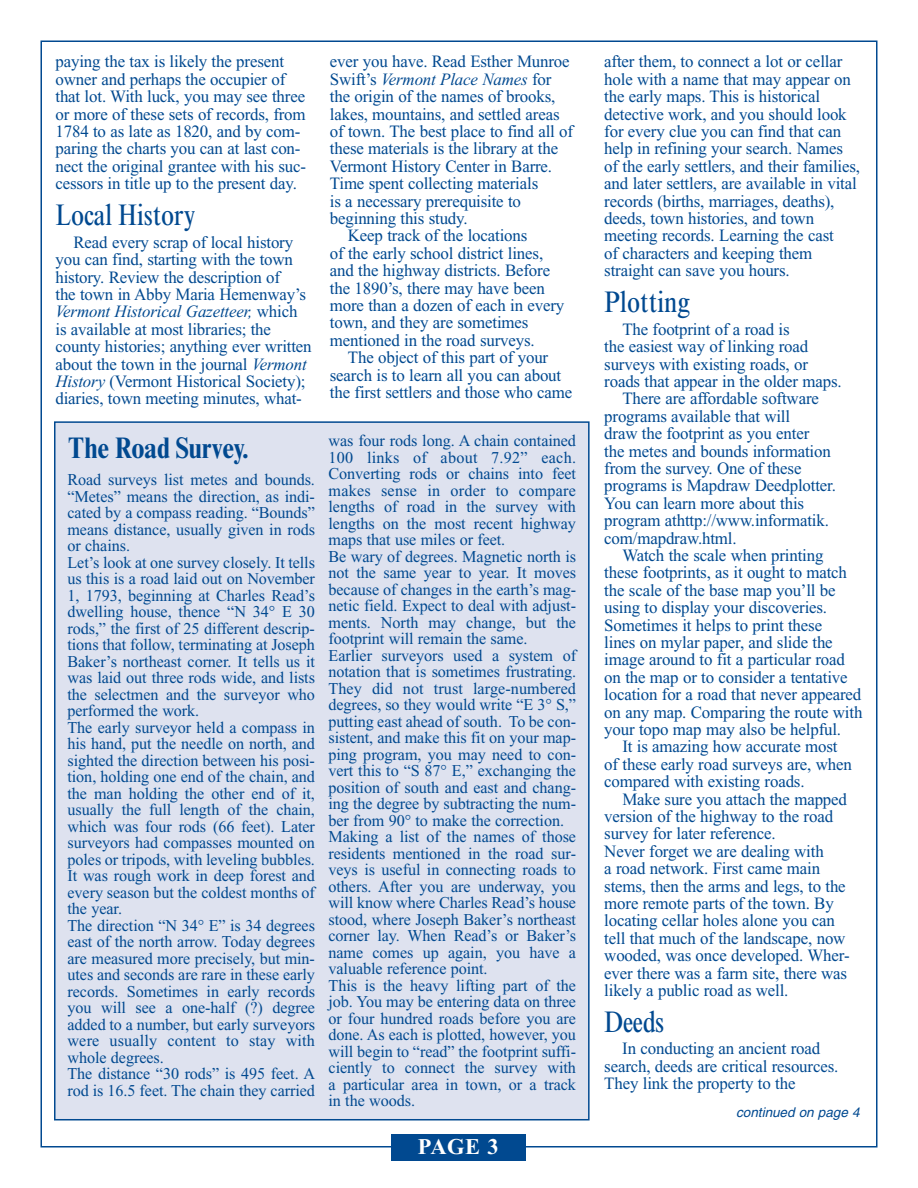
<style>
.page{position:relative;width:918px;height:1188px;background:#fff}
.page>*{position:absolute;margin:0;border:0;box-sizing:border-box;transform-origin:0 0}
.t1{font:condensed 30px "Times New Roman";letter-spacing:-.01em;color:#014990}
.t2{font:700 condensed 30px "Times New Roman";letter-spacing:-.01em;color:#014990}
.t3{font:700 22.5px "Times New Roman";color:#fff}
.t4{font:17.25px/17.4px "Times New Roman";letter-spacing:-.01em;color:#014990}
.t5{font:italic 17.25px "Times New Roman";letter-spacing:-.01em;color:#014990}
.t6{font:16.5px/16.5px "Times New Roman";letter-spacing:-.005em;color:#014990}
.t7{font:italic 13.5px "Helvetica";color:#014990}
.s1{font-style:italic}
.s2{font-style:normal}
</style>
<div class="page">
<div style="left:391px;top:1134px;width:135px;height:27px;background:#014990"></div>
<div style="left:55px;top:422px;width:534px;height:698px;background:#dee2ef"></div>
<p class="t4" style="left:55px;top:55px;width:252px">paying the tax is likely the present owner and perhaps the occupier of that lot. With luck, you may see three or more of these sets of records, from 1784 to as late as 1820, and by com&shy;paring the charts you can at last con&shy;nect the original grantee with his suc&shy;cessors in title up to the present day.</p>
<h1 class="t1" style="left:55px;top:204px;width:141px">Local History</h1>
<p class="t4" style="left:55px;top:235px;width:258px;text-indent:18px">Read every scrap of local history you can find, starting with the town history. Review the description of<br>the town in Abby Maria Hemenway’s <span class="s1">Vermont Historical Gazetteer,</span> which is available at most libraries; the county histories; anything ever written about the town in the journal <span class="s1">Vermont History</span> (Vermont Historical Society); diaries, town meeting minutes, what-</p>
<p class="t4" style="left:330px;top:55px;width:241px">ever you have. Read Esther Munroe</p>
<p class="t5" style="left:330px;top:73px;width:223px"><span class="s2">Swift’s</span> Vermont Place Names <span class="s2">for</span></p>
<p class="t4" style="left:330px;top:89px;width:227px">the origin of the names of brooks,</p>
<p class="t4" style="left:330px;top:107px;width:231px">lakes, mountains, and settled areas</p>
<p class="t4" style="left:330px;top:124px;width:245px">of town. The best place to find all of</p>
<p class="t4" style="left:330px;top:142px;width:230px">these materials is the library at the</p>
<p class="t4" style="left:330px;top:159px;width:224px">Vermont History Center in Barre.</p>
<p class="t4" style="left:330px;top:176px;width:210px">Time spent collecting materials</p>
<p class="t4" style="left:330px;top:194px;width:193px">is a necessary prerequisite to</p>
<p class="t4" style="left:330px;top:211px;width:139px">beginning this study.</p>
<p class="t4" style="left:348px;top:229px;width:181px">Keep track of the locations</p>
<p class="t4" style="left:330px;top:246px;width:215px">of the early school district lines,</p>
<p class="t4" style="left:330px;top:263px;width:222px">and the highway districts. Before</p>
<p class="t4" style="left:330px;top:281px;width:216px">the 1890’s, there may have been</p>
<p class="t4" style="left:330px;top:298px;width:236px">more than a dozen of each in every</p>
<p class="t4" style="left:330px;top:316px;width:200px">town, and they are sometimes</p>
<p class="t4" style="left:330px;top:333px;width:206px">mentioned in the road surveys.</p>
<p class="t4" style="left:348px;top:350px;width:202px">The object of this part of your</p>
<p class="t4" style="left:330px;top:368px;width:233px">search is to learn all you can about</p>
<p class="t4" style="left:330px;top:385px;width:244px">the first settlers and those who came</p>
<h1 class="t2" style="left:68px;top:438px;width:183px">The Road Survey.</h1>
<p class="t6" style="left:67px;top:473px;width:249px">Road surveys list metes and bounds. “Metes” means the direction, as indi&shy;cated by a compass reading. “Bounds” means distance, usually given in rods or chains.<br>Let’s look at one survey closely. It tells us this is a road laid out on November 1, 1793, beginning at Charles Read’s dwelling house, thence “N 34° E 30 rods,” the first of 25 different descrip&shy;tions that follow, terminating at Joseph Baker’s northeast corner. It tells us it was laid out three rods wide, and lists the selectmen and the surveyor who performed the work.<br>The early surveyor held a compass in his hand, put the needle on north, and sighted the direction between his posi&shy;tion, holding one end of the chain, and the man holding the other end of it, usually the full length of the chain, which was four rods (66 feet). Later surveyors had compasses mounted on poles or tripods, with leveling bubbles.<br>It was rough work in deep forest and every season but the coldest months of the year.<br>The direction “N 34° E” is 34 degrees east of the north arrow. Today degrees are measured more precisely, but min&shy;utes and seconds are rare in these early records. Sometimes in early records you will see a one-half (?) degree added to a number, but early surveyors were usually content to stay with whole degrees.<br>The distance “30 rods” is 495 feet. A rod is 16.5 feet. The chain they carried</p>
<p class="t6" style="left:329px;top:434px;width:249px">was four rods long. A chain contained 100 links of about 7.92” each.<br>Converting rods or chains into feet makes sense in order to compare lengths of road in the survey with lengths on the most recent highway maps that use miles or feet.<br>Be wary of degrees. Magnetic north is not the same year to year. It moves because of changes in the earth’s mag&shy;netic field. Expect to deal with adjust&shy;ments. North may change, but the footprint will remain the same.<br>Earlier surveyors used a system of notation that is sometimes frustrating.<br>They did not trust large-numbered degrees, so they would write “E 3° S,” putting east ahead of south. To be con&shy;sistent, and make this fit on your map&shy;ping program, you may need to con&shy;vert this to “S 87° E,” exchanging the position of south and east and chang&shy;ing the degree by subtracting the num&shy;ber from 90° to make the correction.<br>Making a list of the names of those residents mentioned in the road sur&shy;veys is useful in connecting roads to others. After you are underway, you will know where Charles Read’s house stood, where Joseph Baker’s northeast corner lay. When Read’s or Baker’s name comes up again, you have a valuable reference point.<br>This is the heavy lifting part of the job. You may be entering data on three or four hundred roads before you are done. As each is plotted, however, you will begin to “read” the footprint suffi&shy;ciently to connect the survey with a particular area in town, or a track in the woods.</p>
<h2 class="t3" style="left:418px;top:1139px;width:83px">PAGE 3</h2>
<p class="t4" style="left:604px;top:55px;width:257px">after them, to connect a lot or cellar hole with a name that may appear on the early maps. This is historical detective work, and you should look for every clue you can find that can help in refining your search. Names of the early settlers, and their families, and later settlers, are available in vital records (births, marriages, deaths), deeds, town histories, and town meeting records. Learning the cast<br>of characters and keeping them straight can save you hours.</p>
<h1 class="t1" style="left:604px;top:291px;width:88px">Plotting</h1>
<p class="t4" style="left:622px;top:322px;width:169px">The footprint of a road is</p>
<p class="t4" style="left:604px;top:339px;width:206px">the easiest way of linking road</p>
<p class="t4" style="left:604px;top:357px;width:205px">surveys with existing roads, or</p>
<p class="t4" style="left:604px;top:374px;width:239px">roads that appear in the older maps.</p>
<p class="t4" style="left:622px;top:392px;width:198px">There are affordable software</p>
<p class="t4" style="left:604px;top:409px;width:187px">programs available that will</p>
<p class="t4" style="left:604px;top:426px;width:207px">draw the footprint as you enter</p>
<p class="t4" style="left:604px;top:444px;width:228px">the metes and bounds information</p>
<p class="t4" style="left:604px;top:461px;width:199px">from the survey. One of these</p>
<p class="t4" style="left:604px;top:479px;width:233px">programs is Mapdraw Deedplotter.</p>
<p class="t4" style="left:604px;top:496px;width:201px">You can learn more about this</p>
<p class="t4" style="left:604px;top:513px;width:226px">program athttp://www.informatik.</p>
<p class="t4" style="left:604px;top:531px;width:134px">com/mapdraw.html.</p>
<p class="t4" style="left:622px;top:548px;width:203px">Watch the scale when printing</p>
<p class="t4" style="left:604px;top:566px;width:244px">these footprints, as it ought to match</p>
<p class="t4" style="left:604px;top:583px;width:233px">the scale of the base map you’ll be</p>
<p class="t4" style="left:604px;top:600px;width:224px">using to display your discoveries.</p>
<p class="t4" style="left:604px;top:618px;width:219px">Sometimes it helps to print these</p>
<p class="t4" style="left:604px;top:635px;width:230px">lines on mylar paper, and slide the</p>
<p class="t4" style="left:604px;top:653px;width:242px">image around to fit a particular road</p>
<p class="t4" style="left:604px;top:670px;width:245px">on the map or to consider a tentative</p>
<p class="t4" style="left:604px;top:687px;width:259px">location for a road that never appeared</p>
<p class="t4" style="left:604px;top:705px;width:260px">on any map. Comparing the route with</p>
<p class="t4" style="left:604px;top:722px;width:238px">your topo map may also be helpful.</p>
<p class="t4" style="left:622px;top:740px;width:217px">It is amazing how accurate most</p>
<p class="t4" style="left:604px;top:757px;width:249px">of these early road surveys are, when</p>
<p class="t4" style="left:604px;top:774px;width:202px">compared with existing roads.</p>
<p class="t4" style="left:622px;top:792px;width:226px">Make sure you attach the mapped</p>
<p class="t4" style="left:604px;top:809px;width:230px">version of the highway to the road</p>
<p class="t4" style="left:604px;top:827px;width:173px">survey for later reference.</p>
<p class="t4" style="left:604px;top:844px;width:221px">Never forget we are dealing with</p>
<p class="t4" style="left:604px;top:861px;width:217px">a road network. First came main</p>
<p class="t4" style="left:604px;top:879px;width:243px">stems, then the arms and legs, to the</p>
<p class="t4" style="left:604px;top:896px;width:231px">more remote parts of the town. By</p>
<p class="t4" style="left:604px;top:914px;width:232px">locating cellar holes alone you can</p>
<p class="t4" style="left:604px;top:931px;width:243px">tell that much of the landscape, now</p>
<p class="t4" style="left:604px;top:948px;width:247px">wooded, was once developed. Wher-</p>
<p class="t4" style="left:604px;top:966px;width:244px">ever there was a farm site, there was</p>
<p class="t4" style="left:604px;top:983px;width:186px">likely a public road as well.</p>
<h1 class="t1" style="left:604px;top:1010px;width:61px">Deeds</h1>
<p class="t4" style="left:604px;top:1042px;width:236px;text-indent:18px">In conducting an ancient road search, deeds are critical resources.<br>They link the property to the</p>
<p class="t7" style="left:736px;top:1107px;width:125px">continued on page 4</p>
</div>
